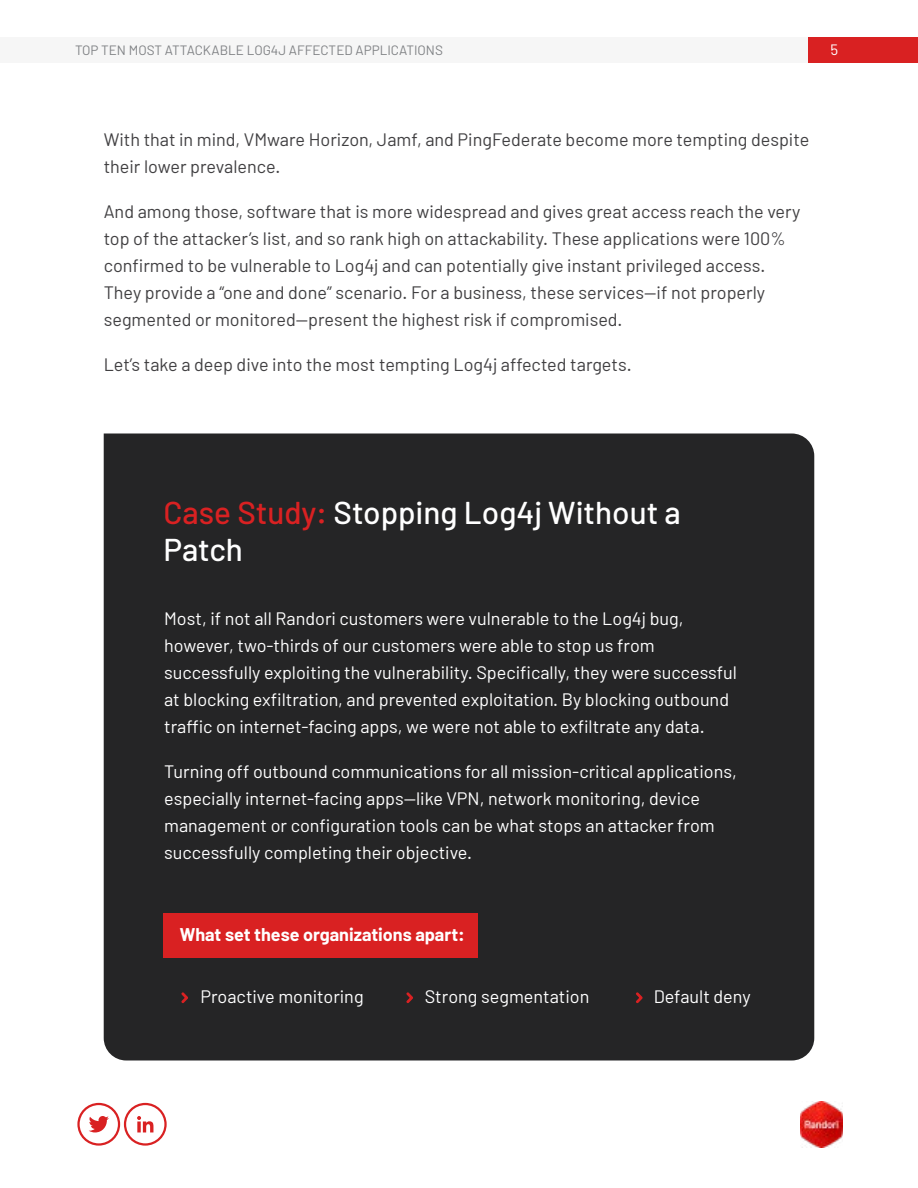
<style>
.page{position:relative;width:918px;height:1188px;background:#fff}
.page>*{position:absolute;margin:0;border:0;box-sizing:border-box;transform-origin:0 0}
.t1{font:500 31.5px/37.8px "Barlow";color:#fff}
.t2{font:18px/27px "Barlow";color:#fff}
.t3{font:18px/27px "Barlow";color:#414042}
.t4{font:700 18px "Barlow";color:#fff}
.t5{font:15px "Barlow";color:#fff}
.t6{font:13.5px "Barlow";color:#808285}
.s1{color:#d92122}
</style>
<div class="page">
<div style="left:104px;top:434px;width:710px;height:626px;background:#252526"></div>
<div style="left:164px;top:913px;width:314px;height:45px;background:#d92122"></div>
<svg style="left:180px;top:991px;width:9px;height:14px"></svg>
<svg style="left:405px;top:991px;width:9px;height:14px"></svg>
<svg style="left:635px;top:991px;width:9px;height:14px"></svg>
<div style="left:0;top:38px;width:808px;height:25px;background:#f6f6f6"></div>
<svg style="left:125px;top:1104px;width:41px;height:40px"></svg>
<div style="left:124px;top:1103px;width:43px;height:43px;border:2px solid #d92122;border-radius:50%"></div>
<svg style="left:137px;top:1116px;width:16px;height:16px"></svg>
<div style="left:77px;top:1103px;width:43px;height:43px;border:2px solid #d92122;border-radius:50%"></div>
<svg style="left:89px;top:1116px;width:20px;height:16px"></svg>
<img style="left:801px;top:1101px;width:42px;height:46px">
<div style="left:808px;top:38px;width:110px;height:25px;background:#d92122"></div>
<p class="t6" style="left:75px;top:42px;width:369px">TOP TEN MOST ATTACKABLE LOG4J AFFECTED APPLICATIONS</p>
<p class="t5" style="left:830px;top:41px;width:9px">5</p>
<p class="t3" style="left:104px;top:125px;width:707px">With that in mind, VMware Horizon, Jamf, and PingFederate become more tempting despite their lower prevalence.</p>
<p class="t3" style="left:104px;top:197px;width:698px">And among those, software that is more widespread and gives great access reach the very top of the attacker’s list, and so rank high on attackability. These applications were 100% confirmed to be vulnerable to Log4j and can potentially give instant privileged access.<br>They provide a “one and done” scenario. For a business, these services—if not properly segmented or monitored—present the highest risk if compromised.</p>
<p class="t3" style="left:104px;top:350px;width:529px">Let’s take a deep dive into the most tempting Log4j affected targets.</p>
<h1 class="t1" style="left:164px;top:493px;width:519px"><span class="s1">Case Study:</span> Stopping Log4j Without a<br>Patch</h1>
<p class="t2" style="left:164px;top:605px;width:574px">Most, if not all Randori customers were vulnerable to the Log4j bug, however, two-thirds of our customers were able to stop us from successfully exploiting the vulnerability. Specifically, they were successful at blocking exfiltration, and prevented exploitation. By blocking outbound traffic on internet-facing apps, we were not able to exfiltrate any data.</p>
<p class="t2" style="left:164px;top:758px;width:574px">Turning off outbound communications for all mission-critical applications, especially internet-facing apps—like VPN, network monitoring, device management or configuration tools can be what stops an attacker from successfully completing their objective.</p>
<p class="t4" style="left:180px;top:923px;width:286px">What set these organizations apart:</p>
<p class="t2" style="left:201px;top:983px;width:165px">Proactive monitoring</p>
<p class="t2" style="left:425px;top:983px;width:166px">Strong segmentation</p>
<p class="t2" style="left:654px;top:983px;width:99px">Default deny</p>
</div>
